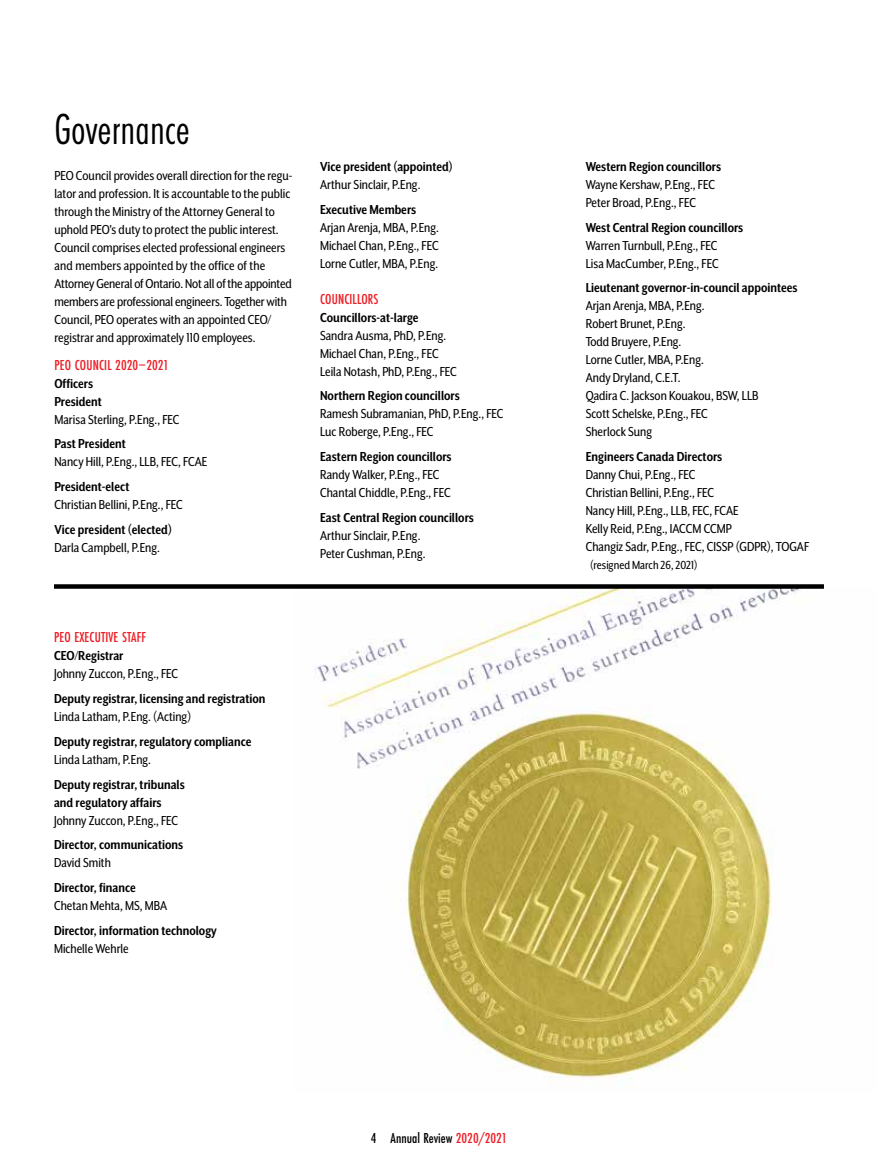
<style>
.page{position:relative;width:878px;height:1175px;background:#fff}
.page>*{position:absolute;margin:0;border:0;box-sizing:border-box;transform-origin:0 0}
.t1{font:45px "Futura PT Cond";color:#000}
.t2{font:15px/18px "Mr Eaves XL San Nar OT";color:#000}
.t3{font:700 15px/18px "Mr Eaves XL San Nar OT";color:#000}
.t4{font:500 15px "Futura PT Cond";letter-spacing:.01em;color:#ed1d24}
.t5{font:500 15px "Futura PT Cond";color:#000}
.t6{font:13.5px "Mr Eaves XL San Nar OT";color:#000}
.s1{color:#ed1d24}
</style>
<div class="page">
<img style="left:314px;top:589px;width:486px;height:499px">
<div style="left:54px;top:584px;width:770px;height:5px;background:#000"></div>
<h1 class="t1" style="left:54px;top:103px;width:137px">Governance</h1>
<p class="t2" style="left:54px;top:166px;width:240px">PEO Council provides overall direction for the regu&shy;lator and profession. It is accountable to the public through the Ministry of the Attorney General to uphold PEO's duty to protect the public interest.<br>Council comprises elected professional engineers and members appointed by the office of the Attorney General of Ontario. Not all of the appointed members are professional engineers. Together with Council, PEO operates with an appointed CEO/ registrar and approximately 110 employees.</p>
<p class="t4" style="left:54px;top:356px;width:116px">PEO COUNCIL 2020–2021</p>
<p class="t3" style="left:54px;top:374px;width:49px">Officers<br>President</p>
<p class="t2" style="left:54px;top:410px;width:127px">Marisa Sterling, P.Eng., FEC</p>
<p class="t3" style="left:54px;top:435px;width:73px">Past President</p>
<p class="t2" style="left:54px;top:453px;width:155px">Nancy Hill, P.Eng., LLB, FEC, FCAE</p>
<p class="t3" style="left:54px;top:477px;width:77px">President-elect</p>
<p class="t2" style="left:54px;top:495px;width:130px">Christian Bellini, P.Eng., FEC</p>
<p class="t3" style="left:54px;top:520px;width:119px">Vice president (elected)</p>
<p class="t2" style="left:54px;top:538px;width:107px">Darla Campbell, P.Eng.</p>
<p class="t3" style="left:320px;top:157px;width:134px">Vice president (appointed)</p>
<p class="t2" style="left:320px;top:175px;width:102px">Arthur Sinclair, P.Eng.</p>
<p class="t3" style="left:320px;top:200px;width:98px">Executive Members</p>
<p class="t2" style="left:320px;top:218px;width:120px;text-align:justify">Arjan Arenja, MBA, P.Eng.<br>Michael Chan, P.Eng., FEC Lorne Cutler, MBA, P.Eng.</p>
<p class="t4" style="left:320px;top:290px;width:60px">COUNCILLORS</p>
<p class="t3" style="left:320px;top:308px;width:100px">Councillors-at-large</p>
<p class="t2" style="left:320px;top:326px;width:138px">Sandra Ausma, PhD, P.Eng.<br>Michael Chan, P.Eng., FEC<br>Leila Notash, PhD, P.Eng., FEC</p>
<p class="t3" style="left:320px;top:387px;width:141px">Northern Region councillors</p>
<p class="t2" style="left:320px;top:405px;width:185px">Ramesh Subramanian, PhD, P.Eng., FEC<br>Luc Roberge, P.Eng., FEC</p>
<p class="t3" style="left:320px;top:447px;width:133px">Eastern Region councillors</p>
<p class="t2" style="left:320px;top:465px;width:132px">Randy Walker, P.Eng., FEC<br>Chantal Chiddle, P.Eng., FEC</p>
<p class="t3" style="left:320px;top:508px;width:155px">East Central Region councillors</p>
<p class="t2" style="left:320px;top:526px;width:107px">Arthur Sinclair, P.Eng.<br>Peter Cushman, P.Eng.</p>
<p class="t4" style="left:54px;top:628px;width:94px">PEO EXECUTIVE STAFF</p>
<p class="t3" style="left:54px;top:646px;width:71px">CEO/Registrar</p>
<p class="t2" style="left:54px;top:664px;width:126px">Johnny Zuccon, P.Eng., FEC</p>
<p class="t3" style="left:54px;top:689px;width:213px">Deputy registrar, licensing and registration</p>
<p class="t2" style="left:54px;top:707px;width:139px">Linda Latham, P.Eng. (Acting)</p>
<p class="t3" style="left:54px;top:732px;width:199px">Deputy registrar, regulatory compliance</p>
<p class="t2" style="left:54px;top:750px;width:98px">Linda Latham, P.Eng.</p>
<p class="t3" style="left:54px;top:775px;width:132px">Deputy registrar, tribunals and regulatory affairs</p>
<p class="t2" style="left:54px;top:811px;width:126px">Johnny Zuccon, P.Eng., FEC</p>
<p class="t3" style="left:54px;top:835px;width:131px">Director, communications</p>
<p class="t2" style="left:54px;top:853px;width:58px">David Smith</p>
<p class="t3" style="left:54px;top:878px;width:83px">Director, finance</p>
<p class="t2" style="left:54px;top:896px;width:115px">Chetan Mehta, MS, MBA</p>
<p class="t3" style="left:54px;top:921px;width:164px">Director, information technology</p>
<p class="t2" style="left:54px;top:939px;width:76px">Michelle Wehrle</p>
<p class="t5" style="left:371px;top:1129px;width:138px">4 Annual Review <span class="s1">2020/2021</span></p>
<p class="t3" style="left:585px;top:157px;width:137px">Western Region councillors</p>
<p class="t2" style="left:585px;top:175px;width:131px">Wayne Kershaw, P.Eng., FEC<br>Peter Broad, P.Eng., FEC</p>
<p class="t3" style="left:585px;top:218px;width:159px">West Central Region councillors</p>
<p class="t2" style="left:585px;top:236px;width:134px">Warren Turnbull, P.Eng., FEC<br>Lisa MacCumber, P.Eng., FEC</p>
<p class="t3" style="left:585px;top:279px;width:213px">Lieutenant governor-in-council appointees</p>
<p class="t2" style="left:585px;top:297px;width:174px">Arjan Arenja, MBA, P.Eng.<br>Robert Brunet, P.Eng.<br>Todd Bruyere, P.Eng.<br>Lorne Cutler, MBA, P.Eng.<br>Andy Dryland, C.E.T.<br>Qadira C. Jackson Kouakou, BSW, LLB<br>Scott Schelske, P.Eng., FEC<br>Sherlock Sung</p>
<p class="t3" style="left:585px;top:447px;width:138px">Engineers Canada Directors</p>
<p class="t2" style="left:585px;top:465px;width:225px">Danny Chui, P.Eng., FEC<br>Christian Bellini, P.Eng., FEC<br>Nancy Hill, P.Eng., LLB, FEC, FCAE<br>Kelly Reid, P.Eng., IACCM CCMP<br>Changiz Sadr, P.Eng., FEC, CISSP (GDPR), TOGAF</p>
<p class="t6" style="left:590px;top:558px;width:109px">(resigned March 26, 2021)</p>
</div>
